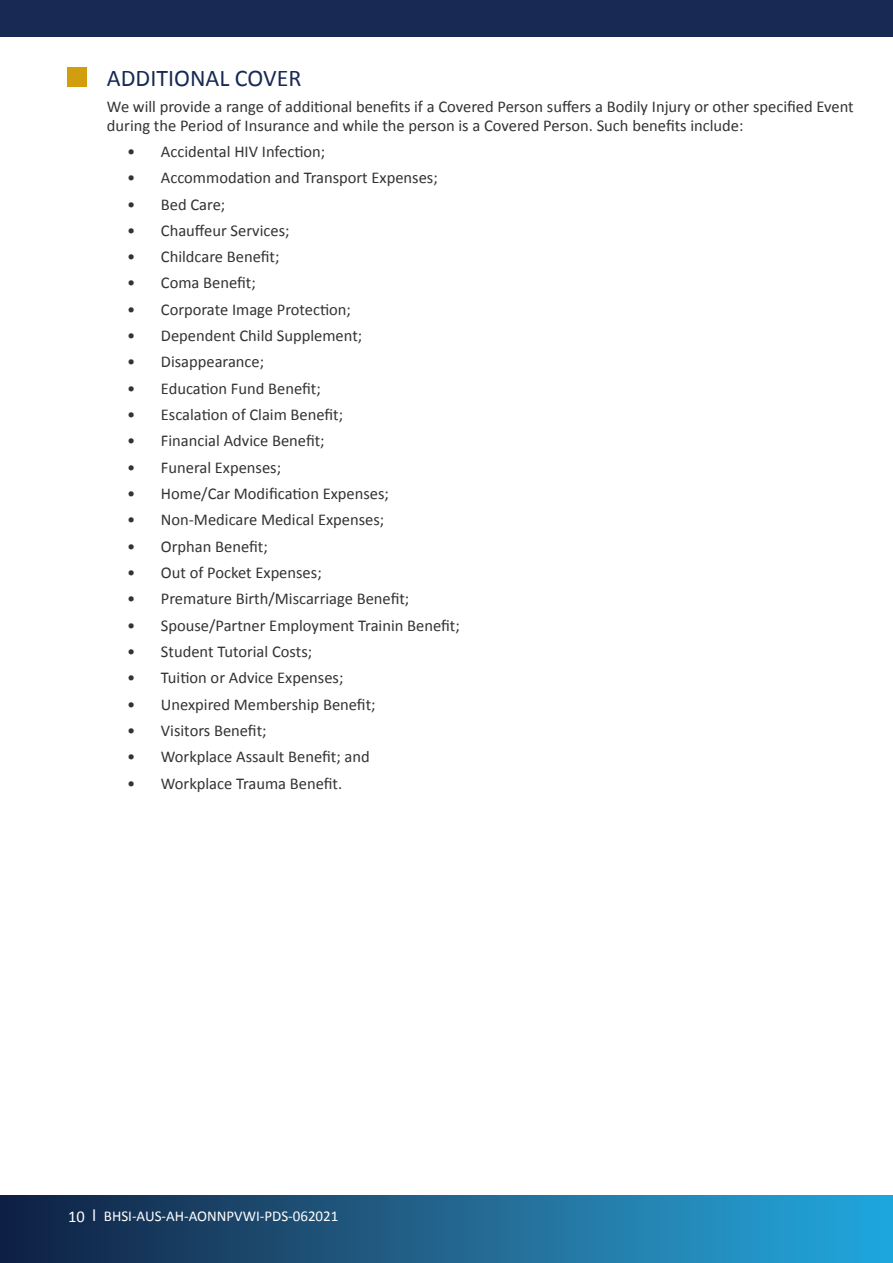
<style>
.page{position:relative;width:893px;height:1263px;background:#fff}
.page>*{position:absolute;margin:0;border:0;box-sizing:border-box;transform-origin:0 0}
.t1{font:24px "Calibri";color:#182a54}
.t2{font:16.5px/18.8px "Calibri";color:#333334}
.t3{font:15px "Calibri";color:#fff}
.s1{font-size:16.5px}
.s2{font-size:18.6px}
</style>
<div class="page">
<div style="left:0;top:0;width:893px;height:37px;background:#182a54"></div>
<div style="left:0;top:1195px;width:893px;height:68px;background:linear-gradient(to right,#152040,#28a9de)"></div>
<div style="left:68px;top:68px;width:19px;height:19px;background:#d29e0e"></div>
<h1 class="t1" style="left:107px;top:63px;width:196px">ADDITIONAL COVER</h1>
<p class="t2" style="left:107px;top:96px;width:748px">We will provide a range of additional benefits if a Covered Person suffers a Bodily Injury or other specified Event during the Period of Insurance and while the person is a Covered Person. Such benefits include:</p>
<p class="t2" style="left:127px;top:141px;width:200px">• Accidental HIV Infection;</p>
<p class="t2" style="left:127px;top:168px;width:312px">• Accommodation and Transport Expenses;</p>
<p class="t2" style="left:127px;top:194px;width:100px">• Bed Care;</p>
<p class="t2" style="left:127px;top:220px;width:164px">• Chauffeur Services;</p>
<p class="t2" style="left:127px;top:247px;width:154px">• Childcare Benefit;</p>
<p class="t2" style="left:127px;top:273px;width:130px">• Coma Benefit;</p>
<p class="t2" style="left:127px;top:299px;width:225px">• Corporate Image Protection;</p>
<p class="t2" style="left:127px;top:325px;width:237px">• Dependent Child Supplement;</p>
<p class="t2" style="left:127px;top:352px;width:139px">• Disappearance;</p>
<p class="t2" style="left:127px;top:378px;width:195px">• Education Fund Benefit;</p>
<p class="t2" style="left:127px;top:404px;width:218px">• Escalation of Claim Benefit;</p>
<p class="t2" style="left:127px;top:431px;width:199px">• Financial Advice Benefit;</p>
<p class="t2" style="left:127px;top:457px;width:155px">• Funeral Expenses;</p>
<p class="t2" style="left:127px;top:483px;width:263px">• Home/Car Modification Expenses;</p>
<p class="t2" style="left:127px;top:510px;width:259px">• Non-Medicare Medical Expenses;</p>
<p class="t2" style="left:127px;top:536px;width:142px">• Orphan Benefit;</p>
<p class="t2" style="left:127px;top:562px;width:196px">• Out of Pocket Expenses;</p>
<p class="t2" style="left:127px;top:589px;width:284px">• Premature Birth/Miscarriage Benefit;</p>
<p class="t2" style="left:127px;top:615px;width:334px">• Spouse/Partner Employment Trainin Benefit;</p>
<p class="t2" style="left:127px;top:641px;width:187px">• Student Tutorial Costs;</p>
<p class="t2" style="left:127px;top:668px;width:218px">• Tuition or Advice Expenses;</p>
<p class="t2" style="left:127px;top:694px;width:250px">• Unexpired Membership Benefit;</p>
<p class="t2" style="left:127px;top:720px;width:141px">• Visitors Benefit;</p>
<p class="t2" style="left:127px;top:747px;width:244px">• Workplace Assault Benefit; and</p>
<p class="t2" style="left:127px;top:773px;width:217px">• Workplace Trauma Benefit.</p>
<p class="t3" style="left:68px;top:1207px;width:272px"><span class="s1">10</span> <span class="s2">I</span> BHSI-AUS-AH-AONNPVWI-PDS-062021</p>
</div>
